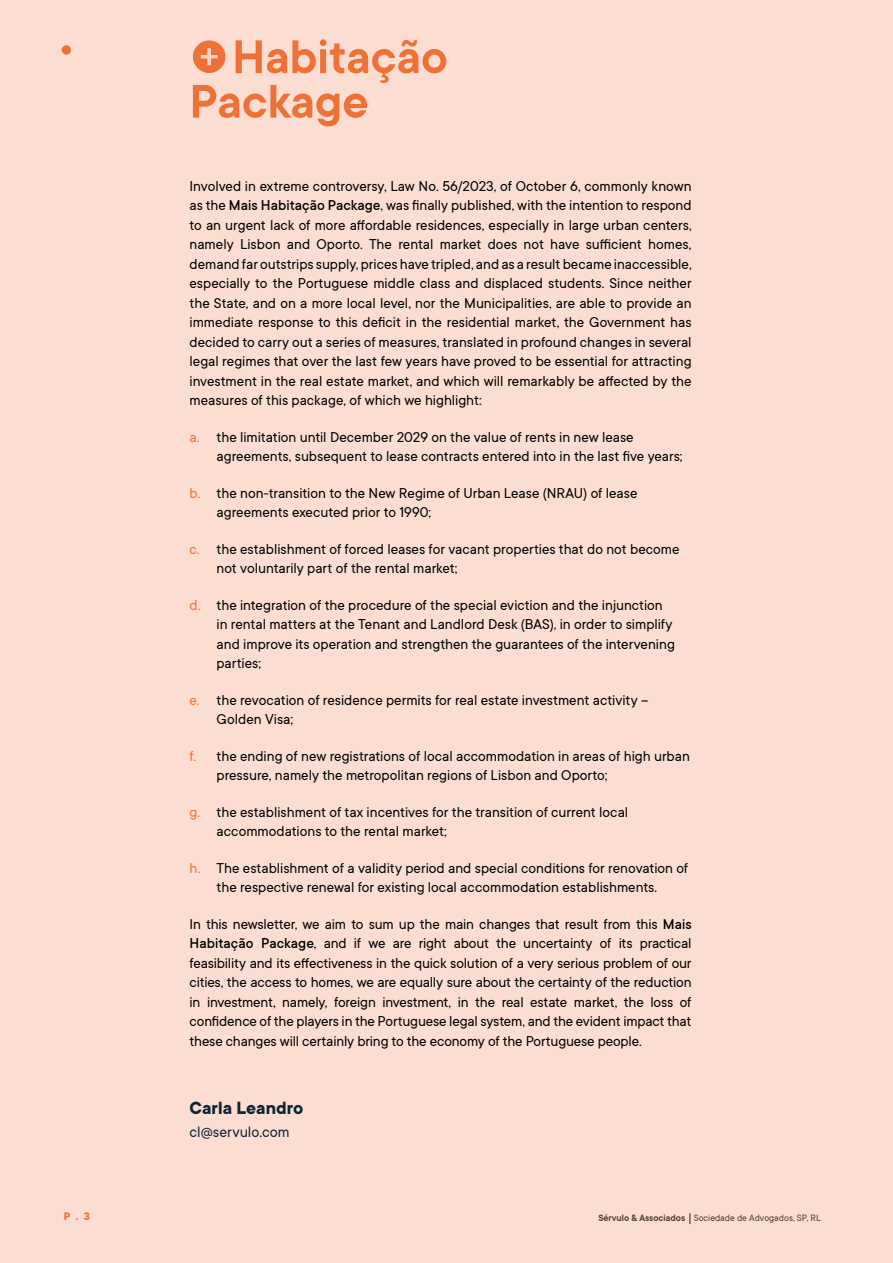
<style>
.page{position:relative;width:893px;height:1263px;background:#fbded1}
.page>*{position:absolute;margin:0;border:0;box-sizing:border-box;transform-origin:0 0}
.t1{font:600 51.9px/44.5px "TT Commons";letter-spacing:-.005em;color:#ee7138}
.t2{font:700 19.5px "TT Commons";letter-spacing:.005em;color:#0e2538}
.t3{font:16.5px "TT Commons";color:#0e2538}
.t4{font:15.75px/19.5px "TT Commons";color:#000}
.t5{font:700 12px "TT Commons";color:#ee7138}
.t6{font:10.2px "TT Commons";color:#212b2d}
.s1{font-weight:500}
.s2{color:#ee7138}
.s3{font-weight:600}
</style>
<div class="page">
<div style="left:193px;top:40px;width:32px;height:33px;background:#ee7138;border-radius:50%"></div>
<svg style="left:201px;top:48px;width:17px;height:17px"></svg>
<h1 class="t1" style="left:190px;top:36px;width:260px;text-indent:43px">Habitação<br>Package</h1>
<p class="t4" style="left:190px;top:176px;width:504px;text-align:justify">Involved in extreme controversy, Law No. 56/2023, of October 6, commonly known as the <span class="s1">Mais Habitação Package</span>, was finally published, with the intention to respond to an urgent lack of more affordable residences, especially in large urban centers, namely Lisbon and Oporto. The rental market does not have sufficient homes, demand far outstrips supply, prices have tripled, and as a result became inaccessible, especially to the Portuguese middle class and displaced students. Since neither the State, and on a more local level, nor the Municipalities, are able to provide an immediate response to this deficit in the residential market, the Government has decided to carry out a series of measures, translated in profound changes in several legal regimes that over the last few years have proved to be essential for attracting investment in the real estate market, and which will remarkably be affected by the measures of this package, of which we highlight:</p>
<p class="t4" style="left:217px;top:427px;width:468px;text-indent:-27px"><span class="s2">a.</span> the limitation until December 2029 on the value of rents in new lease agreements, subsequent to lease contracts entered into in the last five years;</p>
<p class="t4" style="left:217px;top:483px;width:422px;text-indent:-27px"><span class="s2">b.</span> the non-transition to the New Regime of Urban Lease (NRAU) of lease agreements executed prior to 1990;</p>
<p class="t4" style="left:217px;top:539px;width:465px;text-indent:-27px"><span class="s2">c.</span> the establishment of forced leases for vacant properties that do not become not voluntarily part of the rental market;</p>
<p class="t4" style="left:217px;top:595px;width:460px;text-indent:-27px"><span class="s2">d.</span> the integration of the procedure of the special eviction and the injunction in rental matters at the Tenant and Landlord Desk (BAS), in order to simplify and improve its operation and strengthen the guarantees of the intervening parties;</p>
<p class="t4" style="left:217px;top:690px;width:433px;text-indent:-27px"><span class="s2">e.</span> the revocation of residence permits for real estate investment activity –<br>Golden Visa;</p>
<p class="t4" style="left:217px;top:746px;width:475px;text-indent:-27px"><span class="s2">f.</span> the ending of new registrations of local accommodation in areas of high urban pressure, namely the metropolitan regions of Lisbon and Oporto;</p>
<p class="t4" style="left:217px;top:802px;width:413px;text-indent:-27px"><span class="s2">g.</span> the establishment of tax incentives for the transition of current local accommodations to the rental market;</p>
<p class="t4" style="left:190px;top:858px;width:500px;text-align:center"><span class="s2">h.</span> The establishment of a validity period and special conditions for renovation of the respective renewal for existing local accommodation establishments.</p>
<p class="t4" style="left:190px;top:914px;width:504px;text-align:justify">In this newsletter, we aim to sum up the main changes that result from this <span class="s1">Mais Habitação Package</span>, and if we are right about the uncertainty of its practical feasibility and its effectiveness in the quick solution of a very serious problem of our cities, the access to homes, we are equally sure about the certainty of the reduction in investment, namely, foreign investment, in the real estate market, the loss of confidence of the players in the Portuguese legal system, and the evident impact that these changes will certainly bring to the economy of the Portuguese people.</p>
<p class="t2" style="left:190px;top:1097px;width:115px">Carla Leandro</p>
<p class="t3" style="left:190px;top:1123px;width:101px">cl@servulo.com</p>
<p class="t5" style="left:64px;top:1210px;width:28px">P . 3</p>
<p class="t6" style="left:598px;top:1212px;width:224px"><span class="s3">Sérvulo &amp; Associados</span> Sociedade de Advogados, SP, RL</p>
</div>
